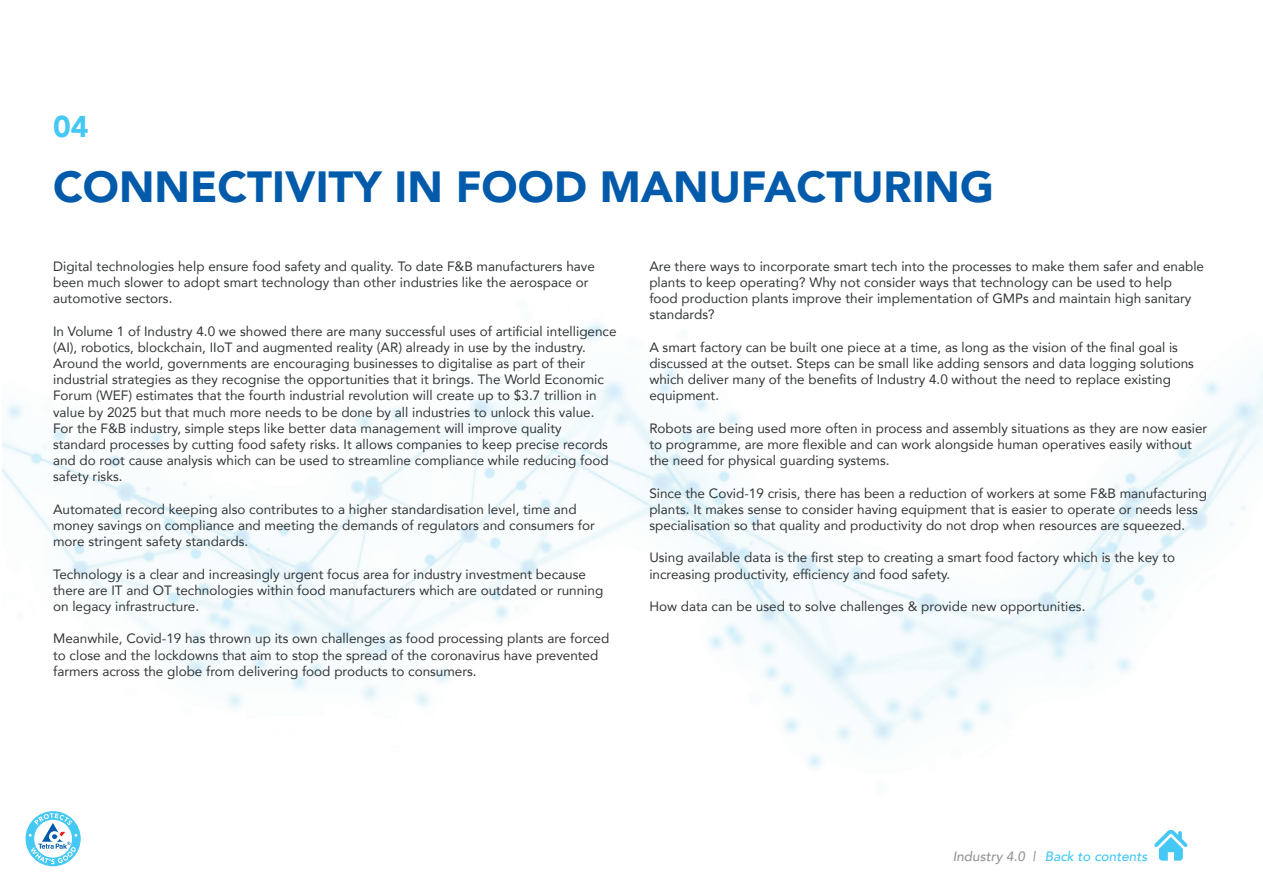
<style>
.page{position:relative;width:1263px;height:893px;background:#fff}
.page>*{position:absolute;margin:0;border:0;box-sizing:border-box;transform-origin:0 0}
.t1{font:900 43.5px "Avenir";color:#015aaa}
.t2{font:900 30px "Avenir";color:#45c8f4}
.t3{font:13.5px/16.2px "Avenir";color:#333638}
.t4{font:italic 500 13.5px "Avenir";color:#45c8f4}
.s1{color:#939598}
</style>
<div class="page">
<svg style="left:26px;top:811px;width:55px;height:55px"></svg>
<img style="left:3px;top:322px;width:1260px;height:447px">
<svg style="left:1154px;top:830px;width:33px;height:31px"></svg>
<h2 class="t2" style="left:53px;top:101px;width:37px">04</h2>
<h1 class="t1" style="left:53px;top:150px;width:942px">CONNECTIVITY IN FOOD MANUFACTURING</h1>
<p class="t3" style="left:53px;top:258px;width:543px">Digital technologies help ensure food safety and quality. To date F&amp;B manufacturers have been much slower to adopt smart technology than other industries like the aerospace or automotive sectors.</p>
<p class="t3" style="left:53px;top:322px;width:565px">In Volume 1 of Industry 4.0 we showed there are many successful uses of artificial intelligence (AI), robotics, blockchain, IIoT and augmented reality (AR) already in use by the industry.<br>Around the world, governments are encouraging businesses to digitalise as part of their industrial strategies as they recognise the opportunities that it brings. The World Economic Forum (WEF) estimates that the fourth industrial revolution will create up to $3.7 trillion in value by 2025 but that much more needs to be done by all industries to unlock this value.<br>For the F&amp;B industry, simple steps like better data management will improve quality standard processes by cutting food safety risks. It allows companies to keep precise records and do root cause analysis which can be used to streamline compliance while reducing food safety risks.</p>
<p class="t3" style="left:53px;top:501px;width:543px">Automated record keeping also contributes to a higher standardisation level, time and money savings on compliance and meeting the demands of regulators and consumers for more stringent safety standards.</p>
<p class="t3" style="left:53px;top:565px;width:552px">Technology is a clear and increasingly urgent focus area for industry investment because there are IT and OT technologies within food manufacturers which are outdated or running on legacy infrastructure.</p>
<p class="t3" style="left:53px;top:630px;width:558px">Meanwhile, Covid-19 has thrown up its own challenges as food processing plants are forced to close and the lockdowns that aim to stop the spread of the coronavirus have prevented farmers across the globe from delivering food products to consumers.</p>
<p class="t3" style="left:649px;top:258px;width:556px">Are there ways to incorporate smart tech into the processes to make them safer and enable plants to keep operating? Why not consider ways that technology can be used to help<br>food production plants improve their implementation of GMPs and maintain high sanitary standards?</p>
<p class="t3" style="left:649px;top:339px;width:546px">A smart factory can be built one piece at a time, as long as the vision of the final goal is discussed at the outset. Steps can be small like adding sensors and data logging solutions which deliver many of the benefits of Industry 4.0 without the need to replace existing equipment.</p>
<p class="t3" style="left:649px;top:420px;width:559px">Robots are being used more often in process and assembly situations as they are now easier to programme, are more flexible and can work alongside human operatives easily without the need for physical guarding systems.</p>
<p class="t3" style="left:649px;top:484px;width:559px">Since the Covid-19 crisis, there has been a reduction of workers at some F&amp;B manufacturing plants. It makes sense to consider having equipment that is easier to operate or needs less specialisation so that quality and productivity do not drop when resources are squeezed.</p>
<p class="t3" style="left:649px;top:549px;width:527px">Using available data is the first step to creating a smart food factory which is the key to increasing productivity, efficiency and food safety.</p>
<p class="t3" style="left:649px;top:598px;width:438px">How data can be used to solve challenges &amp; provide new opportunities.</p>
<p class="t4" style="left:953px;top:848px;width:196px"><span class="s1">Industry 4.0 |</span> Back to contents</p>
</div>
